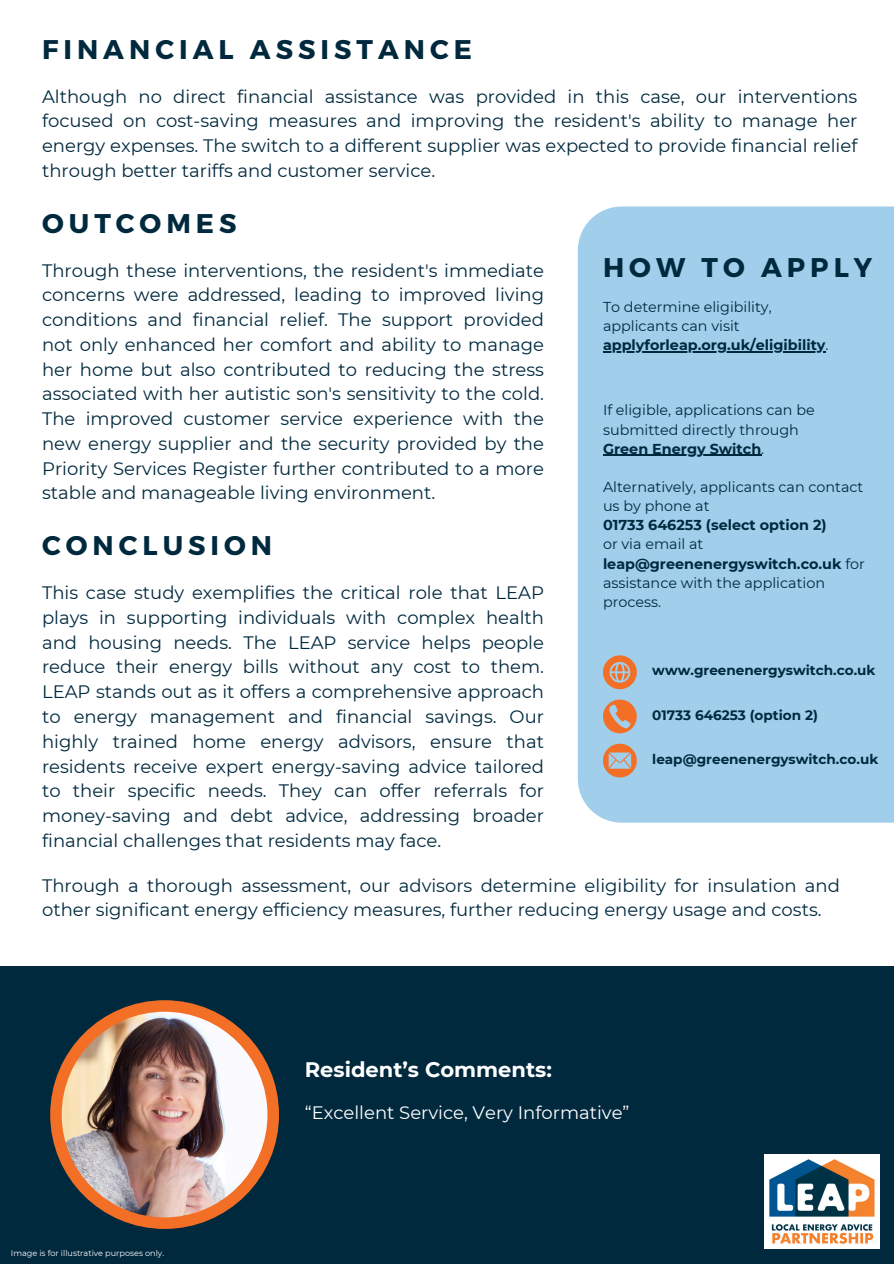
<style>
.page{position:relative;width:894px;height:1264px;background:#fff}
.page>*{position:absolute;margin:0;border:0;box-sizing:border-box;transform-origin:0 0}
.t1{font:700 27px "Montserrat";letter-spacing:.185em;color:#00293e}
.t2{font:700 21px "Montserrat";color:#fff}
.t3{font:18px/24.8px "Montserrat";color:#00293e;text-align:justify}
.t4{font:18px "Montserrat";color:#fff}
.t5{font:700 14.4px/19.2px "Montserrat";color:#00293e}
.t6{font:14.4px/19.2px "Montserrat";color:#00293e}
.t7{font:700 13.65px "Montserrat";color:#00293e}
.t8{font:8.1px "Montserrat";color:#fff}
.s1{font-weight:400}
</style>
<div class="page">
<div style="left:577px;top:206px;width:316px;height:616px;background:#a0ceeb"></div>
<div style="left:0;top:965px;width:893px;height:298px;background:#00293e"></div>
<div style="left:50px;top:1000px;width:229px;height:228px;background:#f36f26;border-radius:50%"></div>
<img style="left:62px;top:1011px;width:205px;height:206px;border-radius:50%">
<svg style="left:603px;top:655px;width:33px;height:34px"></svg>
<svg style="left:603px;top:699px;width:33px;height:34px"></svg>
<svg style="left:603px;top:743px;width:33px;height:34px"></svg>
<img style="left:764px;top:1154px;width:114px;height:94px">
<hr style="left:603px;top:455px;width:158px;height:1px;background:#00293e">
<hr style="left:603px;top:351px;width:222px;height:2px;background:#00293e">
<h5 class="t1" style="left:42px;top:32px;width:431px">FINANCIAL ASSISTANCE</h5>
<h5 class="t3" style="left:42px;top:84px;width:816px">Although no direct financial assistance was provided in this case, our interventions focused on cost-saving measures and improving the resident's ability to manage her energy expenses. The switch to a different supplier was expected to provide financial relief through better tariffs and customer service.</h5>
<p class="t1" style="left:42px;top:206px;width:196px">OUTCOMES</p>
<p class="t3" style="left:42px;top:258px;width:503px">Through these interventions, the resident's immediate concerns were addressed, leading to improved living conditions and financial relief. The support provided not only enhanced her comfort and ability to manage her home but also contributed to reducing the stress associated with her autistic son's sensitivity to the cold.<br>The improved customer service experience with the new energy supplier and the security provided by the Priority Services Register further contributed to a more stable and manageable living environment.</p>
<p class="t1" style="left:42px;top:528px;width:231px">CONCLUSION</p>
<h4 class="t3" style="left:42px;top:580px;width:503px">This case study exemplifies the critical role that LEAP plays in supporting individuals with complex health and housing needs. The LEAP service helps people reduce their energy bills without any cost to them.<br>LEAP stands out as it offers a comprehensive approach to energy management and financial savings. Our highly trained home energy advisors, ensure that residents receive expert energy-saving advice tailored to their specific needs. They can offer referrals for money-saving and debt advice, addressing broader financial challenges that residents may face.</h4>
<h1 class="t1" style="left:603px;top:250px;width:270px">HOW TO APPLY</h1>
<p class="t6" style="left:603px;top:297px;width:170px">To determine eligibility, applicants can visit</p>
<h2 class="t5" style="left:603px;top:336px;width:227px">applyforleap.org.uk/eligibility<span class="s1">.</span></h2>
<h3 class="t6" style="left:603px;top:400px;width:213px">If eligible, applications can be submitted directly through</h3>
<h1 class="t5" style="left:603px;top:439px;width:163px">Green Energy Switch<span class="s1">.</span></h1>
<h1 class="t6" style="left:603px;top:477px;width:262px">Alternatively, applicants can contact us by phone at</h1>
<h3 class="t5" style="left:603px;top:515px;width:263px">01733 646253 (select option 2)<br><span class="s1">or via email at </span>leap@greenenergyswitch.co.uk <span class="s1">for assistance with the application process.</span></h3>
<h4 class="t7" style="left:652px;top:662px;width:225px">www.greenenergyswitch.co.uk</h4>
<h4 class="t7" style="left:652px;top:706px;width:167px">01733 646253 (option 2)</h4>
<h3 class="t7" style="left:652px;top:750px;width:227px">leap@greenenergyswitch.co.uk</h3>
<p class="t3" style="left:42px;top:872px;width:799px">Through a thorough assessment, our advisors determine eligibility for insulation and other significant energy efficiency measures, further reducing energy usage and costs.</p>
<h3 class="t8" style="left:11px;top:1248px;width:155px">Image is for illustrative purposes only.</h3>
<h1 class="t2" style="left:305px;top:1057px;width:248px">Resident’s Comments:</h1>
<h5 class="t4" style="left:305px;top:1101px;width:326px">“Excellent Service, Very Informative”</h5>
</div>
